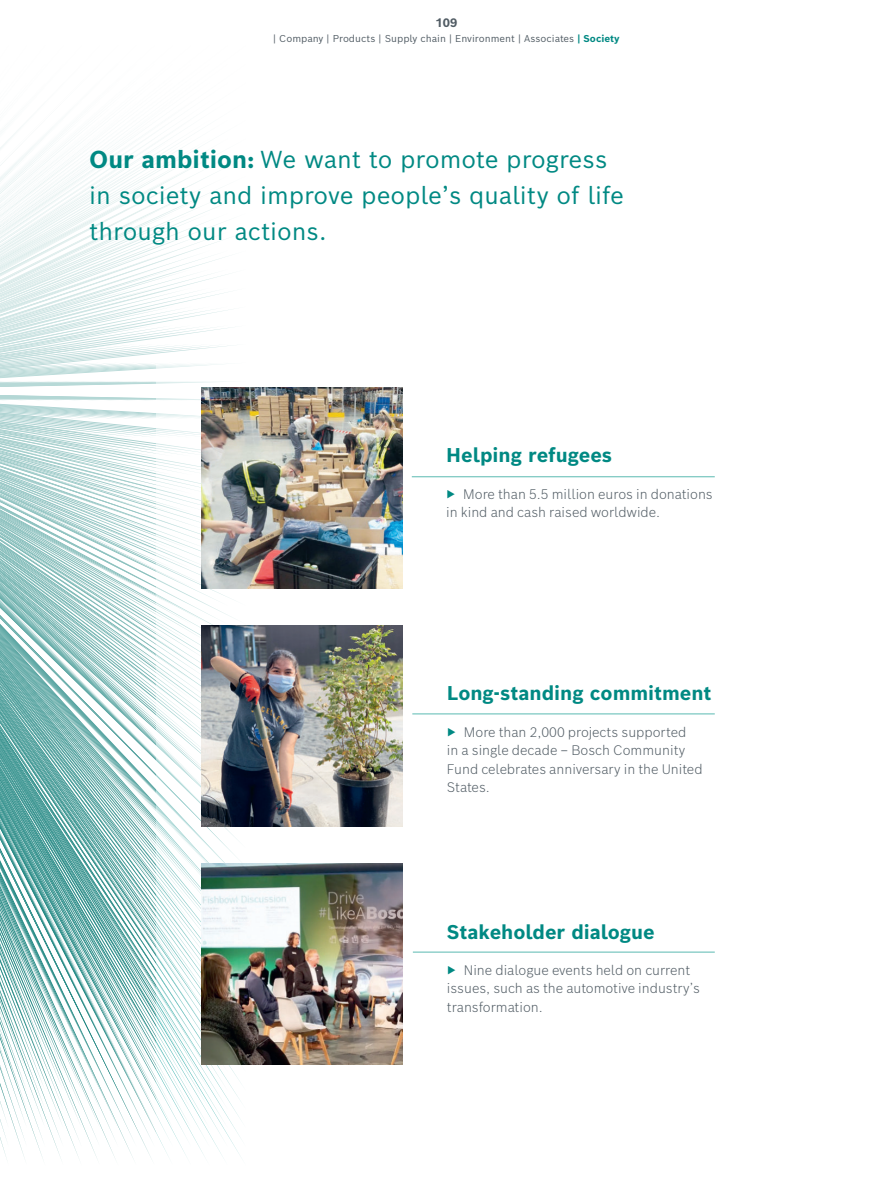
<style>
.page{position:relative;width:893px;height:1191px;background:#fff}
.page>*{position:absolute;margin:0;border:0;box-sizing:border-box;transform-origin:0 0}
.t1{font:24px/36px "Bosch Sans";color:#008983}
.t2{font:700 19.5px "Bosch Sans";color:#008983}
.t3{font:300 13.5px/18.3px "Bosch Sans";color:#515c64}
.t4{font:700 12px "Bosch Sans";color:#515c64}
.t5{font:9.75px "Bosch Sans";color:#515c64}
.s1{font-weight:700;color:#008983}
.s2{font-weight:700}
.s3{font-weight:400;color:#008983}
</style>
<div class="page">
<svg style="left:0;top:133px;width:229px;height:1025px"></svg>
<div style="left:156px;top:357px;width:223px;height:834px;background:#fff"></div>
<hr style="left:413px;top:951px;width:302px;height:1px;background:#5bbab2">
<hr style="left:412px;top:476px;width:303px;height:1px;background:#5bbab2">
<img style="left:201px;top:863px;width:201px;height:201px">
<img style="left:201px;top:387px;width:201px;height:201px">
<img style="left:201px;top:625px;width:201px;height:201px">
<hr style="left:412px;top:713px;width:303px;height:1px;background:#5bbab2">
<p class="t4" style="left:435px;top:18px;width:23px">109</p>
<p class="t5" style="left:273px;top:35px;width:348px">| Company | Products | Supply chain | Environment | Associates <span class="s1">| Society</span></p>
<h1 class="t1" style="left:89px;top:143px;width:536px"><span class="s2">Our ambition:</span> We want to promote progress in society and improve people’s quality of life through our actions.</h1>
<h2 class="t2" style="left:446px;top:447px;width:167px">Helping refugees</h2>
<p class="t3" style="left:446px;top:485px;width:268px"><span class="s3">▶</span> More than 5.5 million euros in donations in kind and cash raised worldwide.</p>
<h2 class="t2" style="left:447px;top:685px;width:266px">Long-standing commitment</h2>
<p class="t3" style="left:447px;top:723px;width:257px"><span class="s3">▶</span> More than 2,000 projects supported<br>in a single decade – Bosch Community<br>Fund celebrates anniversary in the United<br>States.</p>
<h2 class="t2" style="left:447px;top:923px;width:209px">Stakeholder dialogue</h2>
<p class="t3" style="left:447px;top:961px;width:254px"><span class="s3">▶</span> Nine dialogue events held on current issues, such as the automotive industry’s transformation.</p>
</div>
